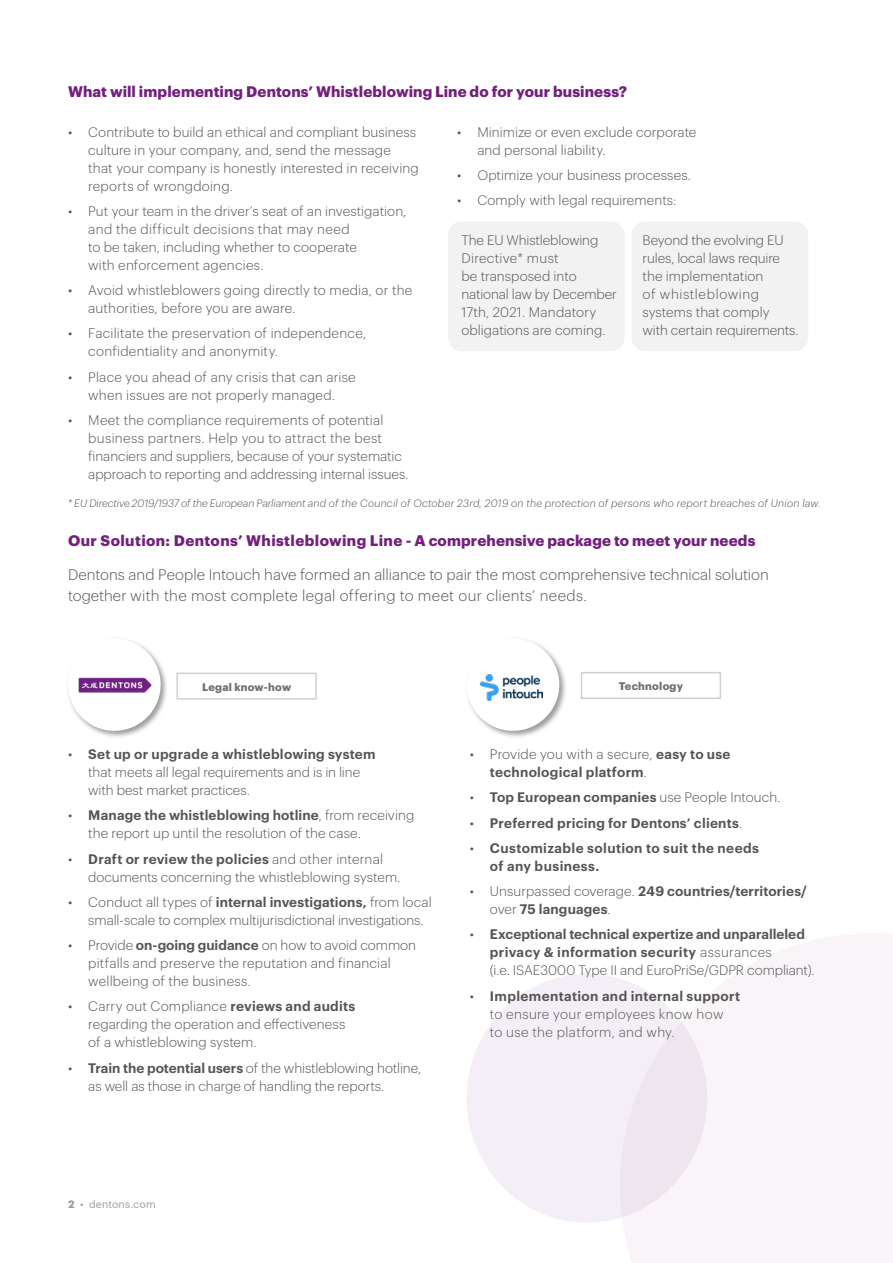
<style>
.page{position:relative;width:893px;height:1263px;background:#fff}
.page>*{position:absolute;margin:0;border:0;box-sizing:border-box;transform-origin:0 0}
.BodyCopy2{font:300 15px/21px "Dentons Sans";letter-spacing:.005em;color:#555454}
.Subhead_Lev3_Bold_Pu{font:700 15px "Dentons Sans";letter-spacing:.01em;color:#73207d}
.BodyCopy2-2{font:300 13.5px/18px "Dentons Sans";letter-spacing:.005em;color:#555454}
.t1{font:600 13.5px/18px "Dentons Sans";letter-spacing:.015em;color:#555454}
.BodyCopy2-3{font:300 13.5px/18px "Dentons Sans";letter-spacing:.025em;color:#555454}
.Paragraph_Style_1{font:700 10.8px "Dentons Sans";letter-spacing:.025em;color:#706f6f}
.Footnote{font:italic 300 10.5px "Dentons Sans";letter-spacing:.02em;color:#555454}
.t2{font:10.5px "Dentons Sans";letter-spacing:.015em;color:#9d9d9c}
.s1{font-weight:600}
.s2{font-weight:300}
.s3{font-weight:700}
</style>
<div class="page">
<div style="left:448px;top:221px;width:177px;height:130px;background:#f2f2f2;border-radius:14px"></div>
<div style="left:632px;top:221px;width:176px;height:130px;background:#f2f2f2;border-radius:14px"></div>
<svg style="left:622px;top:934px;width:271px;height:329px;fill:#f8f4f8"></svg>
<div style="left:467px;top:974px;width:240px;height:249px;background:#f4eff6;border-radius:50%"></div>
<svg style="left:68px;top:639px;width:99px;height:98px"></svg>
<div style="left:68px;top:638px;width:93px;height:93px;background:#fff;border-radius:50%"></div>
<img style="left:78px;top:677px;width:74px;height:16px">
<div style="left:176px;top:672px;width:141px;height:28px;border:2px solid #d0d0d0"></div>
<svg style="left:467px;top:639px;width:99px;height:98px"></svg>
<div style="left:467px;top:638px;width:92px;height:93px;background:#fff;border-radius:50%"></div>
<img style="left:480px;top:674px;width:63px;height:27px">
<div style="left:581px;top:672px;width:140px;height:27px;border:2px solid #d0d0d0"></div>
<p class="Subhead_Lev3_Bold_Pu" style="left:68px;top:80px;width:561px">What will implementing Dentons’ Whistleblowing Line do for your business?</p>
<p class="BodyCopy2-2" style="left:88px;top:122px;width:332px;text-indent:-20px">• Contribute to build an ethical and compliant business culture in your company, and, send the message<br>that your company is honestly interested in receiving reports of wrongdoing.</p>
<p class="BodyCopy2-2" style="left:88px;top:201px;width:320px;text-indent:-20px">• Put your team in the driver’s seat of an investigation, and the difficult decisions that may need<br>to be taken, including whether to cooperate<br>with enforcement agencies.</p>
<p class="BodyCopy2-2" style="left:88px;top:280px;width:325px;text-indent:-20px">• Avoid whistleblowers going directly to media, or the authorities, before you are aware.</p>
<p class="BodyCopy2-2" style="left:88px;top:323px;width:279px;text-indent:-20px">• Facilitate the preservation of independence, confidentiality and anonymity.</p>
<p class="BodyCopy2-2" style="left:68px;top:367px;width:289px;text-align:center">• Place you ahead of any crisis that can arise when issues are not properly managed.</p>
<p class="BodyCopy2-2" style="left:88px;top:410px;width:322px;text-indent:-20px">• Meet the compliance requirements of potential business partners. Help you to attract the best financiers and suppliers, because of your systematic approach to reporting and addressing internal issues.</p>
<p class="BodyCopy2-2" style="left:477px;top:122px;width:221px;text-indent:-20px">• Minimize or even exclude corporate and personal liability.</p>
<p class="BodyCopy2-2" style="left:457px;top:165px;width:235px">• Optimize your business processes.</p>
<p class="BodyCopy2-2" style="left:457px;top:190px;width:221px">• Comply with legal requirements:</p>
<p class="BodyCopy2-2" style="left:461px;top:230px;width:157px">The EU Whistleblowing<br>Directive* must<br>be transposed into national law by December<br>17th, 2021. Mandatory obligations are coming.</p>
<p class="BodyCopy2-2" style="left:643px;top:230px;width:158px">Beyond the evolving EU rules, local laws require the implementation<br>of whistleblowing systems that comply<br>with certain requirements.</p>
<p class="Footnote" style="left:68px;top:495px;width:755px">* EU Directive 2019/1937 of the European Parliament and of the Council of October 23rd, 2019 on the protection of persons who report breaches of Union law.</p>
<p class="Subhead_Lev3_Bold_Pu" style="left:68px;top:529px;width:689px">Our Solution: Dentons’ Whistleblowing Line - A comprehensive package to meet your needs</p>
<p class="BodyCopy2" style="left:68px;top:563px;width:702px">Dentons and People Intouch have formed an alliance to pair the most comprehensive technical solution together with the most complete legal offering to meet our clients’ needs.</p>
<p class="Paragraph_Style_1" style="left:202px;top:678px;width:91px">Legal know-how</p>
<p class="Paragraph_Style_1" style="left:619px;top:678px;width:66px">Technology</p>
<p class="BodyCopy2-2" style="left:88px;top:744px;width:289px;text-indent:-20px">• <span class="s1">Set up or upgrade a whistleblowing system </span>that meets all legal requirements and is in line with best market practices.</p>
<p class="BodyCopy2-2" style="left:88px;top:805px;width:327px;text-indent:-20px">• <span class="s1">Manage the whistleblowing hotline</span>, from receiving the report up until the resolution of the case.</p>
<p class="BodyCopy2-2" style="left:88px;top:849px;width:314px;text-indent:-20px">• <span class="s1">Draft or review the policies</span> and other internal documents concerning the whistleblowing system.</p>
<p class="BodyCopy2-2" style="left:88px;top:892px;width:345px;text-indent:-20px">• Conduct all types of <span class="s1">internal investigations,</span> from local small-scale to complex multijurisdictional investigations.</p>
<p class="BodyCopy2-2" style="left:88px;top:935px;width:329px;text-indent:-20px">• Provide <span class="s1">on-going guidance</span> on how to avoid common pitfalls and preserve the reputation and financial wellbeing of the business.</p>
<p class="BodyCopy2-2" style="left:88px;top:996px;width:268px;text-indent:-20px">• Carry out Compliance <span class="s1">reviews and audits </span>regarding the operation and effectiveness of a whistleblowing system.</p>
<p class="BodyCopy2-2" style="left:88px;top:1058px;width:334px;text-indent:-20px">• <span class="s1">Train the potential users</span> of the whistleblowing hotline, as well as those in charge of handling the reports.</p>
<p class="t1" style="left:490px;top:744px;width:242px;text-indent:-20px"><span class="s2">• Provide you with a secure,</span> easy to use technological platform<span class="s2">.</span></p>
<p class="t1" style="left:470px;top:787px;width:312px"><span class="s2">•</span> Top European companies <span class="s2">use People Intouch.</span></p>
<p class="t1" style="left:470px;top:813px;width:274px"><span class="s2">•</span> Preferred pricing for Dentons’ clients<span class="s2">.</span></p>
<p class="t1" style="left:490px;top:838px;width:271px;text-indent:-20px"><span class="s2">•</span> Customizable solution to suit the needs of any business.</p>
<p class="t1" style="left:490px;top:881px;width:318px;text-indent:-20px"><span class="s2">• Unsurpassed coverage.</span> 249 countries/territories/ <span class="s2">over</span> 75 languages<span class="s2">.</span></p>
<p class="t1" style="left:490px;top:924px;width:326px;text-indent:-20px"><span class="s2">•</span> Exceptional technical expertize and unparalleled privacy &amp; information security <span class="s2">assurances<br>(i.e. ISAE3000 Type II and EuroPriSe/GDPR compliant).</span></p>
<p class="BodyCopy2-3" style="left:490px;top:986px;width:252px;text-indent:-20px">• <span class="s1">Implementation and internal support </span>to ensure your employees know how<br>to use the platform, and why.</p>
<p class="t2" style="left:68px;top:1196px;width:89px"><span class="s3">2</span> • dentons.com</p>
</div>
